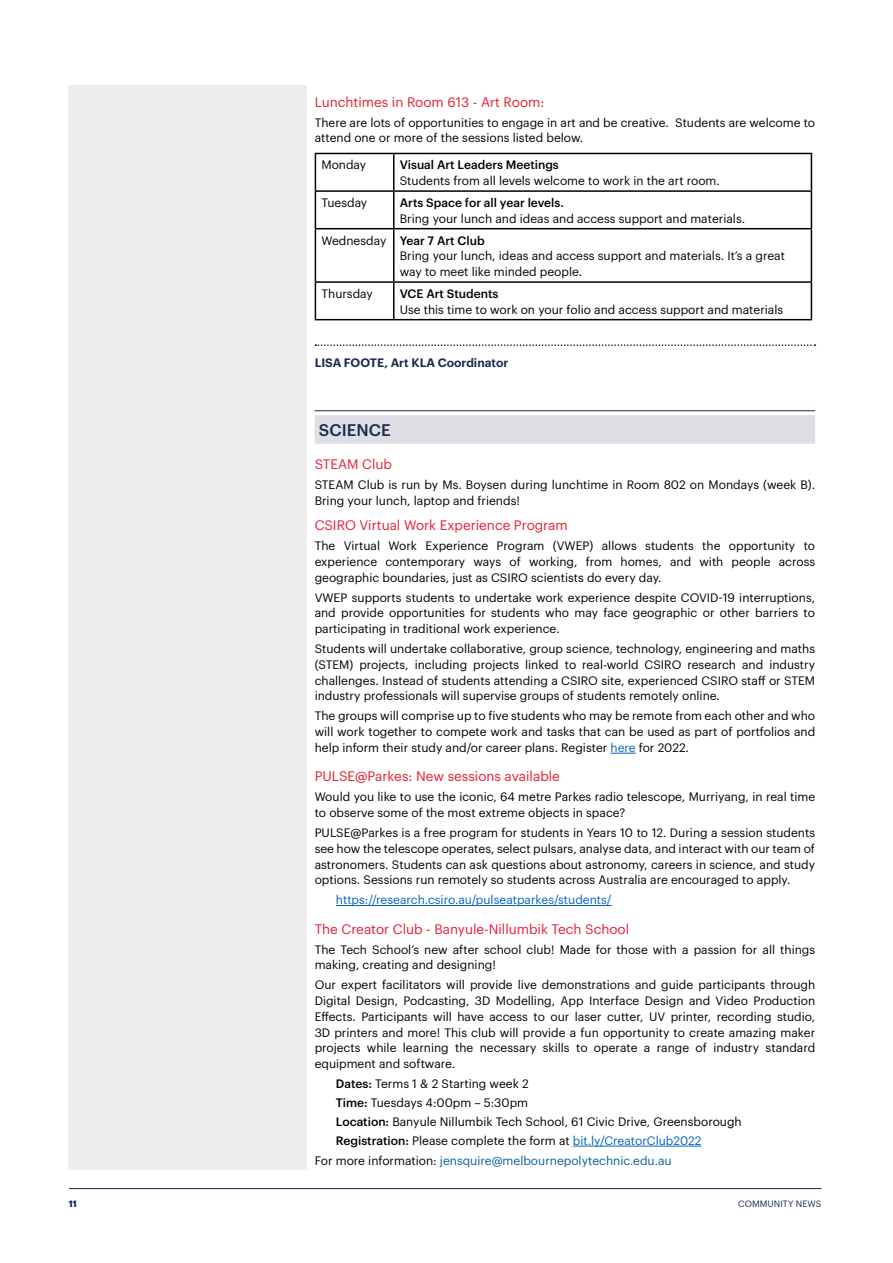
<style>
.page{position:relative;width:893px;height:1263px;background:#fff}
.page>*{position:absolute;margin:0;border:0;box-sizing:border-box;transform-origin:0 0}
.t1{font:500 16.5px "Graphik";letter-spacing:.005em;color:#192b52}
.t2{font:13.5px "Graphik";color:#e81d31}
.t3{font:12px/15.8px "Graphik";color:#000}
.t4{font:500 12px "Graphik";color:#000}
.t5{font:12px "Graphik";color:#0860a0}
.t6{font:12px "Graphik";color:#0563c1}
.t7{font:600 12px "Graphik";color:#192b52}
.t8{font:9px "Graphik";letter-spacing:.005em;color:#192b52}
.t9{font:700 9px "Graphik";color:#192b52}
.s1{font-weight:500}
.s2{color:#0563c1}
.s3{color:#000}
</style>
<div class="page">
<hr style="left:69px;top:1188px;width:752px;height:1px;background:#192b52">
<div style="left:68px;top:85px;width:239px;height:1084px;background:#ededed"></div>
<svg style="left:315px;top:344px;width:500px;height:2px"></svg>
<hr style="left:315px;top:410px;width:500px;height:1px;background:#192b52">
<div style="left:315px;top:415px;width:500px;height:29px;background:#dfdee4"></div>
<svg style="left:611px;top:753px;width:25px;height:1px"></svg>
<hr style="left:336px;top:905px;width:276px;height:1px;background:#0563c1">
<hr style="left:573px;top:1146px;width:128px;height:1px;background:#0563c1">
<hr style="left:315px;top:153px;width:79px;height:1px;background:#000">
<hr style="left:315px;top:154px;width:1px;height:36px;background:#000">
<hr style="left:394px;top:153px;width:418px;height:1px;background:#000">
<hr style="left:393px;top:154px;width:1px;height:36px;background:#000">
<hr style="left:811px;top:154px;width:1px;height:36px;background:#000">
<hr style="left:315px;top:190px;width:79px;height:2px;background:#000">
<hr style="left:315px;top:192px;width:1px;height:36px;background:#000">
<hr style="left:394px;top:190px;width:418px;height:2px;background:#000">
<hr style="left:393px;top:192px;width:1px;height:36px;background:#000">
<hr style="left:811px;top:192px;width:1px;height:36px;background:#000">
<hr style="left:315px;top:228px;width:79px;height:1px;background:#000">
<hr style="left:315px;top:229px;width:1px;height:52px;background:#000">
<hr style="left:394px;top:228px;width:418px;height:1px;background:#000">
<hr style="left:393px;top:229px;width:1px;height:52px;background:#000">
<hr style="left:811px;top:229px;width:1px;height:52px;background:#000">
<hr style="left:315px;top:281px;width:79px;height:2px;background:#000">
<hr style="left:315px;top:283px;width:1px;height:36px;background:#000">
<hr style="left:394px;top:281px;width:418px;height:2px;background:#000">
<hr style="left:393px;top:283px;width:1px;height:36px;background:#000">
<hr style="left:811px;top:283px;width:1px;height:36px;background:#000">
<hr style="left:315px;top:319px;width:79px;height:1px;background:#000">
<hr style="left:394px;top:319px;width:418px;height:1px;background:#000">
<p class="t2" style="left:315px;top:92px;width:231px">Lunchtimes in Room 613 - Art Room:</p>
<p class="t3" style="left:315px;top:113px;width:502px">There are lots of opportunities to engage in art and be creative. Students are welcome to attend one or more of the sessions listed below.</p>
<p class="t3" style="left:321px;top:156px;width:46px">Monday</p>
<p class="t4" style="left:400px;top:156px;width:161px">Visual Art Leaders Meetings</p>
<p class="t3" style="left:400px;top:172px;width:322px">Students from all levels welcome to work in the art room.</p>
<p class="t3" style="left:321px;top:194px;width:47px">Tuesday</p>
<p class="t4" style="left:400px;top:193px;width:166px">Arts Space for all year levels.</p>
<p class="t3" style="left:321px;top:206px;width:425px;line-height:21.9px;text-indent:78px">Bring your lunch and ideas and access support and materials.<br>Wednesday <span class="s1">Year 7 Art Club</span></p>
<p class="t3" style="left:400px;top:247px;width:387px">Bring your lunch, ideas and access support and materials. It’s a great way to meet like minded people.</p>
<p class="t3" style="left:321px;top:285px;width:53px">Thursday</p>
<p class="t4" style="left:400px;top:284px;width:100px">VCE Art Students</p>
<p class="t3" style="left:400px;top:300px;width:385px">Use this time to work on your folio and access support and materials</p>
<p class="t7" style="left:315px;top:354px;width:195px">LISA FOOTE, Art KLA Coordinator</p>
<h1 class="t1" style="left:319px;top:418px;width:73px">SCIENCE</h1>
<p class="t2" style="left:315px;top:454px;width:79px">STEAM Club</p>
<p class="t3" style="left:315px;top:476px;width:502px">STEAM Club is run by Ms. Boysen during lunchtime in Room 802 on Mondays (week B).<br>Bring your lunch, laptop and friends!</p>
<p class="t2" style="left:315px;top:515px;width:255px">CSIRO Virtual Work Experience Program</p>
<p class="t3" style="left:315px;top:537px;width:502px;text-align:justify">The Virtual Work Experience Program (VWEP) allows students the opportunity to experience contemporary ways of working, from homes, and with people across geographic boundaries, just as CSIRO scientists do every day.</p>
<p class="t3" style="left:315px;top:588px;width:502px;text-align:justify">VWEP supports students to undertake work experience despite COVID-19 interruptions, and provide opportunities for students who may face geographic or other barriers to participating in traditional work experience.</p>
<p class="t3" style="left:315px;top:640px;width:502px;text-align:justify">Students will undertake collaborative, group science, technology, engineering and maths (STEM) projects, including projects linked to real-world CSIRO research and industry challenges. Instead of students attending a CSIRO site, experienced CSIRO staff or STEM industry professionals will supervise groups of students remotely online.</p>
<p class="t3" style="left:315px;top:707px;width:502px;text-align:justify">The groups will comprise up to five students who may be remote from each other and who will work together to compete work and tasks that can be used as part of portfolios and help inform their study and/or career plans. Register <span class="s2">here</span> for 2022.</p>
<p class="t2" style="left:315px;top:766px;width:247px">PULSE@Parkes: New sessions available</p>
<p class="t3" style="left:315px;top:788px;width:502px">Would you like to use the iconic, 64 metre Parkes radio telescope, Murriyang, in real time to observe some of the most extreme objects in space?</p>
<p class="t3" style="left:315px;top:824px;width:502px;text-align:justify">PULSE@Parkes is a free program for students in Years 10 to 12. During a session students see how the telescope operates, select pulsars, analyse data, and interact with our team of astronomers. Students can ask questions about astronomy, careers in science, and study options. Sessions run remotely so students across Australia are encouraged to apply.</p>
<p class="t6" style="left:336px;top:891px;width:277px">https://research.csiro.au/pulseatparkes/students/</p>
<p class="t2" style="left:315px;top:918px;width:316px">The Creator Club - Banyule-Nillumbik Tech School</p>
<p class="t3" style="left:315px;top:940px;width:502px">The Tech School’s new after school club! Made for those with a passion for all things making, creating and designing!</p>
<p class="t3" style="left:315px;top:976px;width:502px;text-align:justify">Our expert facilitators will provide live demonstrations and guide participants through Digital Design, Podcasting, 3D Modelling, App Interface Design and Video Production Effects. Participants will have access to our laser cutter, UV printer, recording studio, 3D printers and more! This club will provide a fun opportunity to create amazing maker projects while learning the necessary skills to operate a range of industry standard equipment and software.</p>
<p class="t3" style="left:336px;top:1075px;width:194px"><span class="s1">Dates:</span> Terms 1 &amp; 2 Starting week 2</p>
<p class="t3" style="left:336px;top:1094px;width:194px"><span class="s1">Time:</span> Tuesdays 4:00pm – 5:30pm</p>
<p class="t3" style="left:336px;top:1113px;width:407px"><span class="s1">Location:</span> Banyule Nillumbik Tech School, 61 Civic Drive, Greensborough</p>
<p class="t3" style="left:336px;top:1131px;width:367px"><span class="s1">Registration:</span> Please complete the form at <span class="s2">bit.ly/CreatorClub2022</span></p>
<p class="t5" style="left:315px;top:1151px;width:359px"><span class="s3">For more information:</span> jensquire@melbournepolytechnic.edu.au</p>
<p class="t9" style="left:69px;top:1196px;width:10px">11</p>
<p class="t8" style="left:738px;top:1196px;width:85px">COMMUNITY NEWS</p>
</div>
